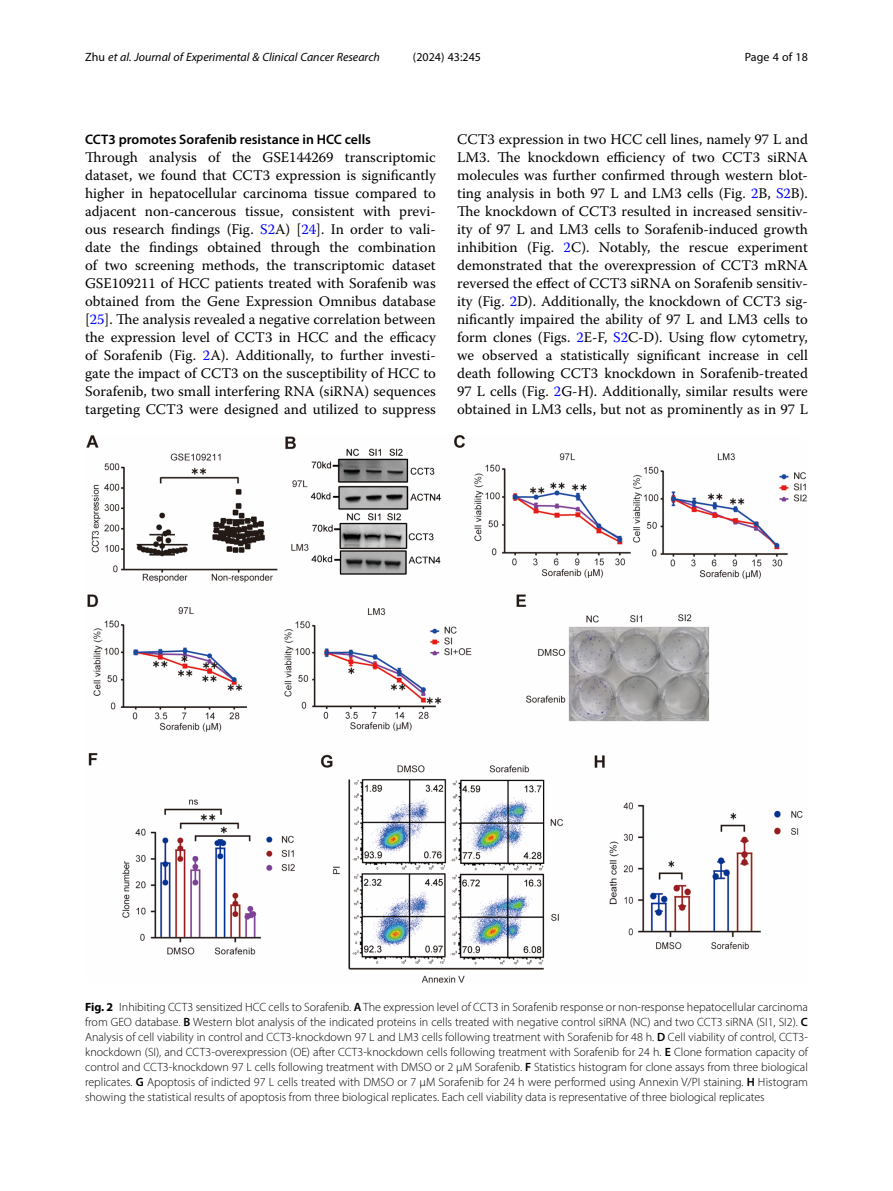
<style>
.page{position:relative;width:893px;height:1191px;background:#fff}
.page>*{position:absolute;margin:0;border:0;box-sizing:border-box;transform-origin:0 0}
.Body_Text{font:14.7px/18px "Warnock Pro";color:#000;text-align:justify}
.Head_2{font:600 13.8px "Myriad Pro";color:#000}
.Figure_Caption{font:300 12px/15px "Myriad Pro";color:#000;text-align:justify}
.t1{font:italic 12px "Myriad Pro";color:#000}
.t2{font:12px "Myriad Pro";color:#000}
.s1{font-style:normal}
.s2{color:#00f}
.s3{font-weight:700}
.s4{font-weight:600}
</style>
<div class="page">
<img style="left:86px;top:435px;width:721px;height:548px">
<p class="t1" style="left:85px;top:50px;width:296px"><span class="s1">Zhu</span> et al. Journal of Experimental &amp; Clinical Cancer Research</p>
<p class="t2" style="left:413px;top:50px;width:70px">(2024) 43:245</p>
<p class="t2" style="left:745px;top:50px;width:65px">Page 4 of 18</p>
<p class="Head_2" style="left:85px;top:131px;width:287px">CCT3 promotes Sorafenib resistance in HCC cells</p>
<p class="Body_Text" style="left:85px;top:148px;width:352px">Through analysis of the GSE144269 transcriptomic dataset, we found that CCT3 expression is significantly higher in hepatocellular carcinoma tissue compared to adjacent non-cancerous tissue, consistent with previ&shy;ous research findings (Fig. <span class="s2">S2</span>A) [<span class="s2">24</span>]. In order to vali&shy;date the findings obtained through the combination of two screening methods, the transcriptomic dataset GSE109211 of HCC patients treated with Sorafenib was obtained from the Gene Expression Omnibus database [<span class="s2">25</span>]. The analysis revealed a negative correlation between the expression level of CCT3 in HCC and the efficacy of Sorafenib (Fig. <span class="s2">2</span>A). Additionally, to further investi&shy;gate the impact of CCT3 on the susceptibility of HCC to Sorafenib, two small interfering RNA (siRNA) sequences targeting CCT3 were designed and utilized to suppress</p>
<p class="Body_Text" style="left:457px;top:130px;width:352px">CCT3 expression in two HCC cell lines, namely 97 L and LM3. The knockdown efficiency of two CCT3 siRNA molecules was further confirmed through western blot&shy;ting analysis in both 97 L and LM3 cells (Fig. <span class="s2">2</span>B, <span class="s2">S2</span>B).<br>The knockdown of CCT3 resulted in increased sensitiv&shy;ity of 97 L and LM3 cells to Sorafenib-induced growth inhibition (Fig. <span class="s2">2</span>C). Notably, the rescue experiment demonstrated that the overexpression of CCT3 mRNA reversed the effect of CCT3 siRNA on Sorafenib sensitiv&shy;ity (Fig. <span class="s2">2</span>D). Additionally, the knockdown of CCT3 sig&shy;nificantly impaired the ability of 97 L and LM3 cells to form clones (Figs. <span class="s2">2</span>E-F, <span class="s2">S2</span>C-D). Using flow cytometry, we observed a statistically significant increase in cell death following CCT3 knockdown in Sorafenib-treated 97 L cells (Fig. <span class="s2">2</span>G-H). Additionally, similar results were obtained in LM3 cells, but not as prominently as in 97 L</p>
<p class="Figure_Caption" style="left:85px;top:999px;width:724px"><span class="s3">Fig. 2</span> Inhibiting CCT3 sensitized HCC cells to Sorafenib. <span class="s4">A</span> The expression level of CCT3 in Sorafenib response or non-response hepatocellular carcinoma from GEO database. <span class="s4">B</span> Western blot analysis of the indicated proteins in cells treated with negative control siRNA (NC) and two CCT3 siRNA (SI1, SI2). <span class="s4">C </span>Analysis of cell viability in control and CCT3-knockdown 97 L and LM3 cells following treatment with Sorafenib for 48 h. <span class="s4">D</span> Cell viability of control, CCT3- knockdown (SI), and CCT3-overexpression (OE) after CCT3-knockdown cells following treatment with Sorafenib for 24 h. <span class="s4">E</span> Clone formation capacity of control and CCT3-knockdown 97 L cells following treatment with DMSO or 2 μM Sorafenib. <span class="s4">F</span> Statistics histogram for clone assays from three biological replicates. <span class="s4">G</span> Apoptosis of indicted 97 L cells treated with DMSO or 7 μM Sorafenib for 24 h were performed using Annexin V/PI staining. <span class="s4">H</span> Histogram showing the statistical results of apoptosis from three biological replicates. Each cell viability data is representative of three biological replicates</p>
</div>
